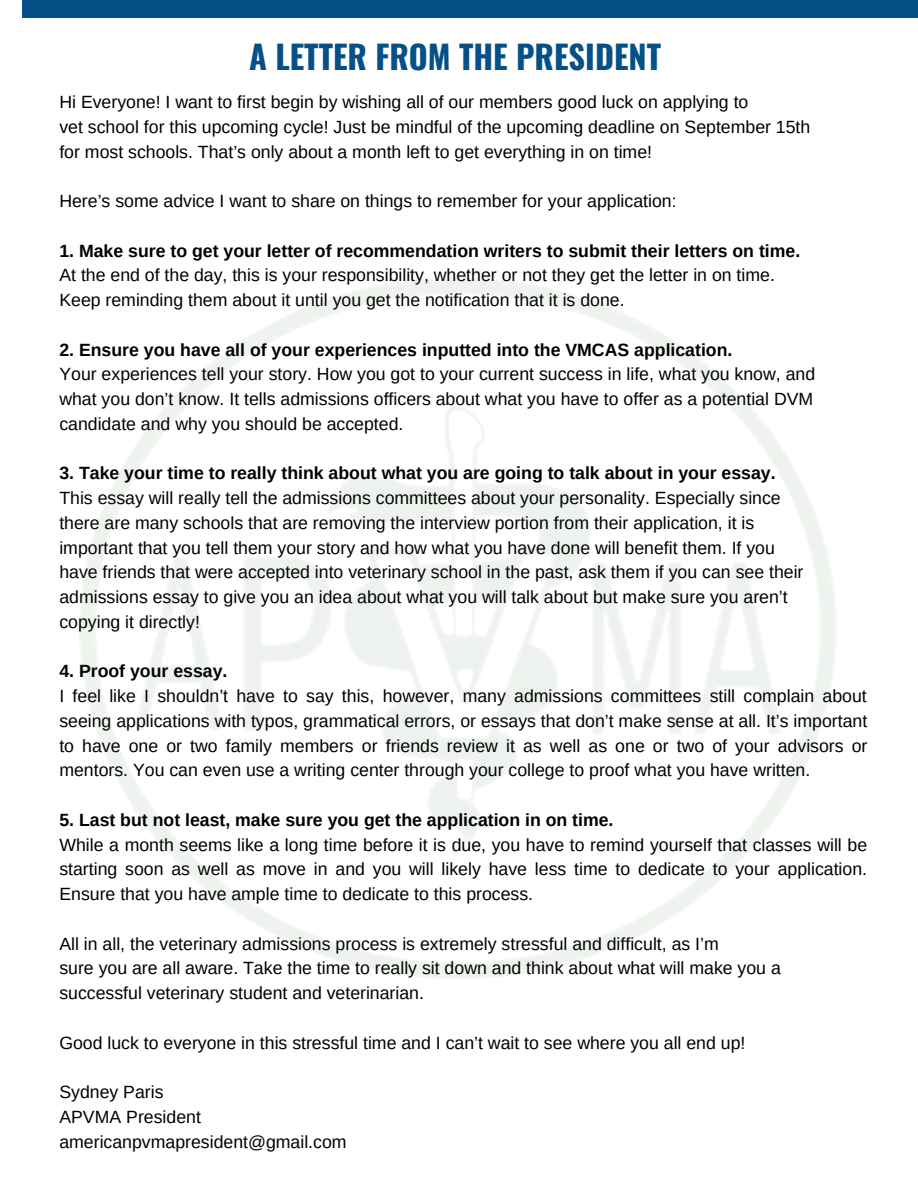
<style>
.page{position:relative;width:918px;height:1188px;background:#fff}
.page>*{position:absolute;margin:0;border:0;box-sizing:border-box;transform-origin:0 0}
.t1{font:700 32.4px "Oswald";color:#055087}
.t2{font:17.7px/24.8px "Arimo";color:#000;text-align:justify}
.t3{font:700 17.7px "Arimo";color:#000}
</style>
<div class="page">
<div style="left:23px;top:0;width:895px;height:18px;background:#055087"></div>
<p class="t1" style="left:249px;top:32px;width:414px">A LETTER FROM THE PRESIDENT</p>
<p class="t2" style="left:59px;top:90px;width:691px">Hi Everyone! I want to first begin by wishing all of our members good luck on applying to</p>
<p class="t2" style="left:59px;top:114px;width:753px">vet school for this upcoming cycle! Just be mindful of the upcoming deadline on September 15th</p>
<p class="t2" style="left:59px;top:139px;width:594px">for most schools. That’s only about a month left to get everything in on time!</p>
<p class="t2" style="left:59px;top:189px;width:619px">Here’s some advice I want to share on things to remember for your application:</p>
<p class="t3" style="left:59px;top:241px;width:742px">1. Make sure to get your letter of recommendation writers to submit their letters on time.</p>
<p class="t2" style="left:59px;top:263px;width:717px">At the end of the day, this is your responsibility, whether or not they get the letter in on time.</p>
<p class="t2" style="left:59px;top:288px;width:567px">Keep reminding them about it until you get the notification that it is done.</p>
<p class="t3" style="left:59px;top:340px;width:675px">2. Ensure you have all of your experiences inputted into the VMCAS application.</p>
<p class="t2" style="left:59px;top:362px;width:757px">Your experiences tell your story. How you got to your current success in life, what you know, and</p>
<p class="t2" style="left:59px;top:387px;width:755px">what you don’t know. It tells admissions officers about what you have to offer as a potential DVM</p>
<p class="t2" style="left:59px;top:411px;width:346px">candidate and why you should be accepted.</p>
<p class="t3" style="left:59px;top:463px;width:718px">3. Take your time to really think about what you are going to talk about in your essay.</p>
<p class="t2" style="left:59px;top:486px;width:723px">This essay will really tell the admissions committees about your personality. Especially since</p>
<p class="t2" style="left:59px;top:510px;width:696px">there are many schools that are removing the interview portion from their application, it is</p>
<p class="t2" style="left:59px;top:535px;width:717px">important that you tell them your story and how what you have done will benefit them. If you</p>
<p class="t2" style="left:59px;top:560px;width:746px">have friends that were accepted into veterinary school in the past, ask them if you can see their</p>
<p class="t2" style="left:59px;top:585px;width:730px">admissions essay to give you an idea about what you will talk about but make sure you aren’t</p>
<p class="t2" style="left:59px;top:609px;width:142px">copying it directly!</p>
<p class="t3" style="left:59px;top:661px;width:170px">4. Proof your essay.</p>
<p class="t2" style="left:59px;top:684px;width:810px">I feel like I shouldn’t have to say this, however, many admissions committees still complain about seeing applications with typos, grammatical errors, or essays that don’t make sense at all. It’s important to have one or two family members or friends review it as well as one or two of your advisors or mentors. You can even use a writing center through your college to proof what you have written.</p>
<p class="t3" style="left:59px;top:810px;width:556px">5. Last but not least, make sure you get the application in on time.</p>
<p class="t2" style="left:59px;top:832px;width:809px">While a month seems like a long time before it is due, you have to remind yourself that classes will be starting soon as well as move in and you will likely have less time to dedicate to your application.<br>Ensure that you have ample time to dedicate to this process.</p>
<p class="t2" style="left:59px;top:931px;width:661px">All in all, the veterinary admissions process is extremely stressful and difficult, as I’m</p>
<p class="t2" style="left:59px;top:956px;width:723px">sure you are all aware. Take the time to really sit down and think about what will make you a</p>
<p class="t2" style="left:59px;top:981px;width:366px">successful veterinary student and veterinarian.</p>
<p class="t2" style="left:59px;top:1030px;width:688px">Good luck to everyone in this stressful time and I can’t wait to see where you all end up!</p>
<p class="t2" style="left:59px;top:1080px;width:106px">Sydney Paris</p>
<p class="t2" style="left:59px;top:1104px;width:143px">APVMA President</p>
<p class="t2" style="left:59px;top:1129px;width:289px">americanpvmapresident@gmail.com</p>
</div>
